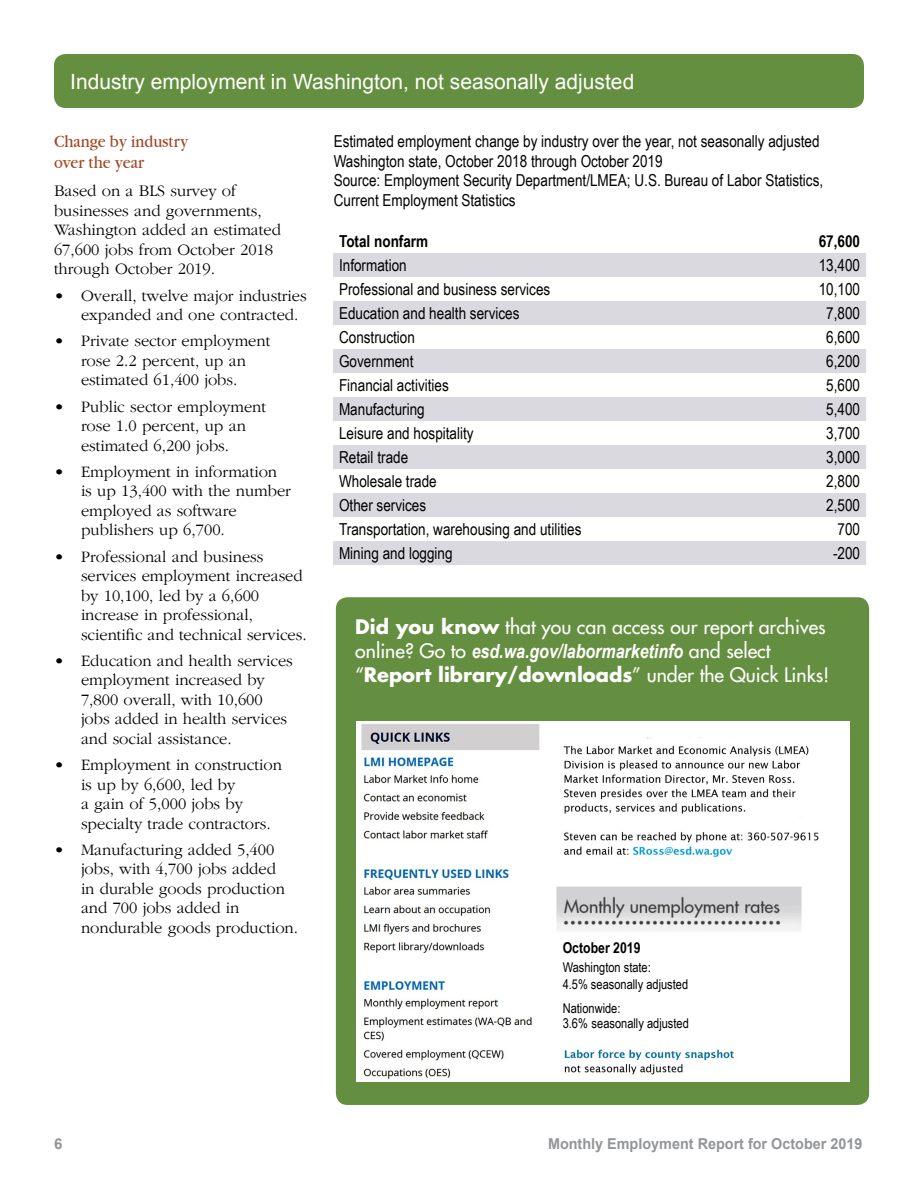
<style>
.page{position:relative;width:918px;height:1188px;background:#fff}
.page>*{position:absolute;margin:0;border:0;box-sizing:border-box;transform-origin:0 0}
.t1{font:21px "Arial";color:#fff}
.Section_Heading{font:19.5px/24px "Futura";color:#fff}
.SubHeading{font:18px/21px "Garamond";color:#a24823;scale:.9 1}
.Body_text{font:300 16.5px/19.5px "Garamond";color:#000}
.Table_body{font:16.5px "Arial Narrow";color:#000}
.Figure_table_heading{font:16.5px/19.5px "Arial Narrow";color:#000}
.Table_body-2{font:700 16.5px "Arial Narrow";color:#000}
.t2{font:700 15px "Arial";color:#939598;scale:.96 1}
.t3{font:700 15px "Arial Narrow";color:#000}
.t4{font:700 15px "Arial";color:#939598}
.t5{font:13.5px "Arial Narrow";color:#000}
.s1{font-weight:700}
.s2{font-family:"Arial Narrow";font-weight:700;font-style:italic}
</style>
<div class="page">
<div style="left:54px;top:54px;width:810px;height:54px;background:#658f40;border-radius:12px"></div>
<svg style="left:333px;top:253px;width:533px;height:312px;fill:#dbdbe0"></svg>
<div style="left:336px;top:597px;width:533px;height:508px;background:#658f40;border-radius:12px"></div>
<img style="left:357px;top:721px;width:492px;height:360px">
<h2 class="t1" style="left:70px;top:68px;width:566px">Industry employment in Washington, not seasonally adjusted</h2>
<p class="SubHeading" style="left:54px;top:130px;width:151px">Change by industry over the year</p>
<p class="Body_text" style="left:54px;top:181px;width:229px">Based on a BLS survey of businesses and governments,<br>Washington added an estimated<br>67,600 jobs from October 2018 through October 2019.</p>
<p class="Body_text" style="left:81px;top:285px;width:227px;text-indent:-27px">• Overall, twelve major industries expanded and one contracted.</p>
<p class="Body_text" style="left:54px;top:331px;width:218px;text-align:center">• Private sector employment rose 2.2 percent, up an estimated 61,400 jobs.</p>
<p class="Body_text" style="left:81px;top:396px;width:187px;text-indent:-27px">• Public sector employment rose 1.0 percent, up an estimated 6,200 jobs.</p>
<p class="Body_text" style="left:81px;top:462px;width:211px;text-indent:-27px">• Employment in information is up 13,400 with the number employed as software publishers up 6,700.</p>
<p class="Body_text" style="left:81px;top:546px;width:227px;text-indent:-27px">• Professional and business services employment increased by 10,100, led by a 6,600 increase in professional, scientific and technical services.</p>
<p class="Body_text" style="left:81px;top:651px;width:213px;text-indent:-27px">• Education and health services employment increased by<br>7,800 overall, with 10,600 jobs added in health services and social assistance.</p>
<p class="Body_text" style="left:81px;top:755px;width:202px;text-indent:-27px">• Employment in construction is up by 6,600, led by<br>a gain of 5,000 jobs by specialty trade contractors.</p>
<p class="Body_text" style="left:81px;top:840px;width:219px;text-indent:-27px">• Manufacturing added 5,400 jobs, with 4,700 jobs added<br>in durable goods production and 700 jobs added in nondurable goods production.</p>
<p class="Figure_table_heading" style="left:334px;top:131px;width:487px">Estimated employment change by industry over the year, not seasonally adjusted</p>
<p class="Figure_table_heading" style="left:334px;top:150px;width:330px">Washington state, October 2018 through October 2019</p>
<p class="Figure_table_heading" style="left:334px;top:170px;width:491px">Source: Employment Security Department/LMEA; U.S. Bureau of Labor Statistics,<br>Current Employment Statistics</p>
<p class="Table_body-2" style="left:339px;top:229px;width:91px">Total nonfarm</p>
<p class="Table_body-2" style="left:819px;top:229px;width:43px">67,600</p>
<p class="Table_body" style="left:339px;top:253px;width:69px">Information</p>
<p class="Table_body" style="left:819px;top:253px;width:43px">13,400</p>
<p class="Table_body" style="left:339px;top:277px;width:213px">Professional and business services</p>
<p class="Table_body" style="left:819px;top:277px;width:43px">10,100</p>
<p class="Table_body" style="left:339px;top:301px;width:182px">Education and health services</p>
<p class="Table_body" style="left:826px;top:301px;width:35px">7,800</p>
<p class="Table_body" style="left:339px;top:325px;width:77px">Construction</p>
<p class="Table_body" style="left:826px;top:325px;width:35px">6,600</p>
<p class="Table_body" style="left:339px;top:349px;width:76px">Government</p>
<p class="Table_body" style="left:826px;top:349px;width:35px">6,200</p>
<p class="Table_body" style="left:339px;top:373px;width:111px">Financial activities</p>
<p class="Table_body" style="left:826px;top:373px;width:35px">5,600</p>
<p class="Table_body" style="left:339px;top:397px;width:87px">Manufacturing</p>
<p class="Table_body" style="left:826px;top:397px;width:35px">5,400</p>
<p class="Table_body" style="left:339px;top:421px;width:136px">Leisure and hospitality</p>
<p class="Table_body" style="left:826px;top:421px;width:35px">3,700</p>
<p class="Table_body" style="left:339px;top:445px;width:71px">Retail trade</p>
<p class="Table_body" style="left:826px;top:445px;width:35px">3,000</p>
<p class="Table_body" style="left:339px;top:469px;width:99px">Wholesale trade</p>
<p class="Table_body" style="left:826px;top:469px;width:35px">2,800</p>
<p class="Table_body" style="left:339px;top:493px;width:89px">Other services</p>
<p class="Table_body" style="left:826px;top:493px;width:35px">2,500</p>
<p class="Table_body" style="left:339px;top:517px;width:244px">Transportation, warehousing and utilities</p>
<p class="Table_body" style="left:838px;top:517px;width:24px">700</p>
<p class="Table_body" style="left:339px;top:541px;width:115px">Mining and logging</p>
<p class="Table_body" style="left:833px;top:541px;width:29px">-200</p>
<p class="Section_Heading" style="left:355px;top:614px;width:476px"><span class="s1">Did you know</span> that you can access our report archives online? Go to <span class="s2">esd.wa.gov/labormarketinfo</span> and select “<span class="s1">Report library/downloads</span>” under the Quick Links!</p>
<h2 class="t3" style="left:563px;top:936px;width:79px">October 2019</h2>
<h2 class="t5" style="left:563px;top:958px;width:90px">Washington state:</h2>
<h2 class="t5" style="left:563px;top:974px;width:127px">4.5% seasonally adjusted</h2>
<h2 class="t5" style="left:563px;top:998px;width:59px">Nationwide:</h2>
<h2 class="t5" style="left:563px;top:1013px;width:128px">3.6% seasonally adjusted</h2>
<p class="t4" style="left:54px;top:1134px;width:10px">6</p>
<p class="t2" style="left:548px;top:1134px;width:329px">Monthly Employment Report for October 2019</p>
</div>
